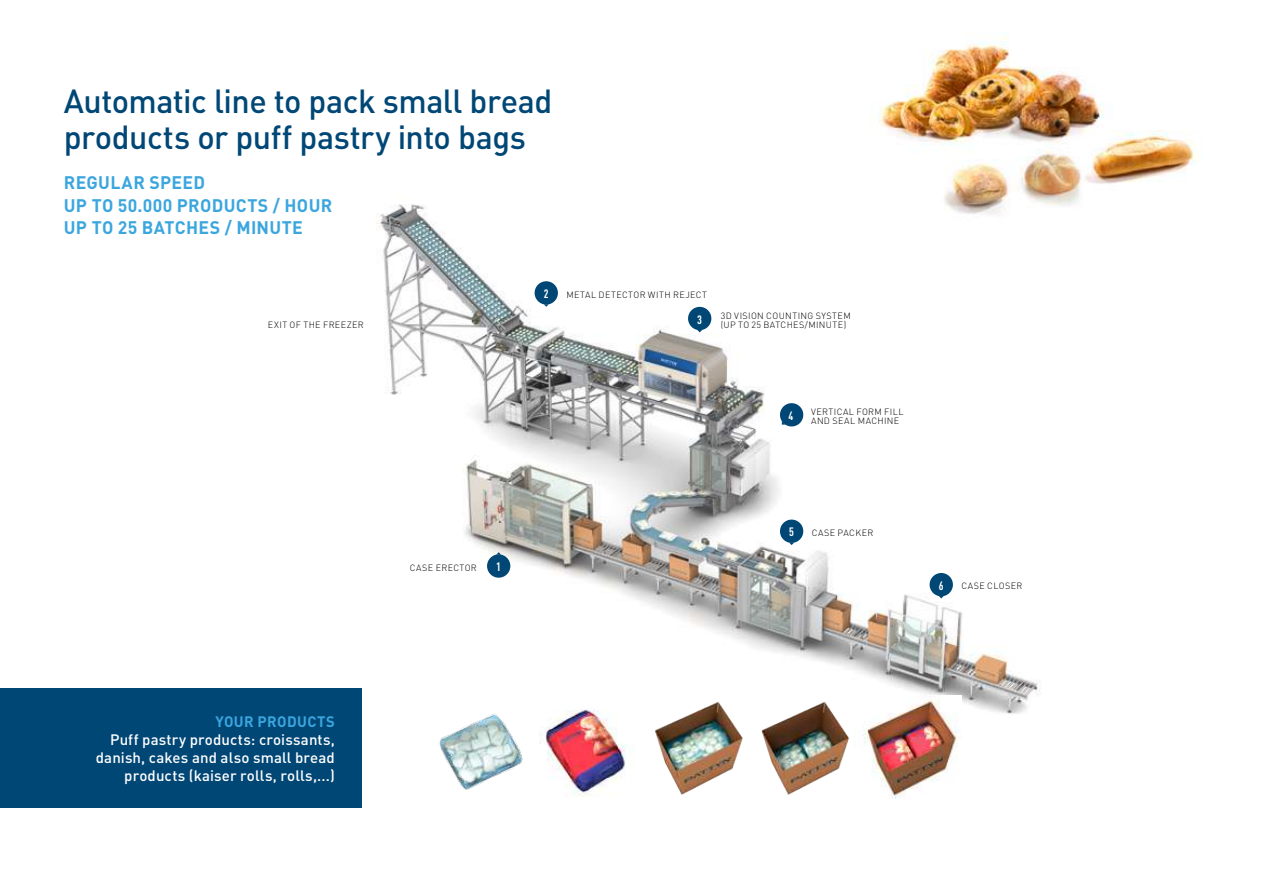
<style>
.page{position:relative;width:1263px;height:893px;background:#fff}
.page>*{position:absolute;margin:0;border:0;box-sizing:border-box;transform-origin:0 0}
.t1{font:500 33px/36px "DIN Pro";letter-spacing:-.015em;color:#004776}
.t2{font:700 18px/22.5px "DIN Pro";letter-spacing:.02em;color:#3ba6de}
.t3{font:500 15px/18px "DIN Pro";letter-spacing:.01em;color:#fff;text-align:right}
.t4{font:700 15px "DIN Pro";letter-spacing:.03em;color:#3ba6de}
.t5{font:700 12px "DIN Cond";color:#fff}
.t6{font:300 9px/9px "DIN Pro";letter-spacing:.04em;color:#000}
</style>
<div class="page">
<img style="left:134px;top:204px;width:907px;height:563px">
<img style="left:429px;top:695px;width:532px;height:104px">
<img style="left:1126px;top:130px;width:71px;height:52px">
<img style="left:854px;top:36px;width:272px;height:190px">
<div style="left:0;top:689px;width:361px;height:119px;background:#004776"></div>
<div style="left:487px;top:554px;width:23px;height:24px;background:#004776;border-radius:50%"></div>
<svg style="left:496px;top:552px;width:5px;height:3px"></svg>
<div style="left:535px;top:281px;width:23px;height:24px;background:#004776;border-radius:50%"></div>
<svg style="left:544px;top:304px;width:5px;height:3px"></svg>
<div style="left:688px;top:307px;width:23px;height:23px;background:#004776;border-radius:50%"></div>
<svg style="left:779px;top:402px;width:25px;height:26px"></svg>
<div style="left:780px;top:520px;width:23px;height:23px;background:#004776;border-radius:50%"></div>
<div style="left:929px;top:573px;width:24px;height:23px;background:#004776;border-radius:50%"></div>
<h1 class="t1" style="left:64px;top:81px;width:490px">Automatic line to pack small bread products or puff pastry into bags</h1>
<h2 class="t2" style="left:64px;top:171px;width:270px">REGULAR SPEED<br>UP TO 50.000 PRODUCTS / HOUR<br>UP TO 25 BATCHES / MINUTE</h2>
<h3 class="t5" style="left:544px;top:286px;width:6px">2</h3>
<p class="t6" style="left:566px;top:290px;width:142px">METAL DETECTOR WITH REJECT</p>
<p class="t6" style="left:268px;top:320px;width:97px">EXIT OF THE FREEZER</p>
<p class="t6" style="left:721px;top:310px;width:131px">3D VISION COUNTING SYSTEM (UP TO 25 BATCHES/MINUTE)</p>
<h3 class="t5" style="left:697px;top:312px;width:6px">3</h3>
<h3 class="t5" style="left:788px;top:408px;width:6px">4</h3>
<p class="t6" style="left:811px;top:406px;width:94px">VERTICAL FORM FILL<br>AND SEAL MACHINE</p>
<p class="t6" style="left:410px;top:563px;width:68px">CASE ERECTOR</p>
<h3 class="t5" style="left:496px;top:559px;width:6px">1</h3>
<h3 class="t5" style="left:789px;top:525px;width:6px">5</h3>
<p class="t6" style="left:812px;top:528px;width:63px">CASE PACKER</p>
<h3 class="t5" style="left:939px;top:578px;width:6px">6</h3>
<p class="t6" style="left:961px;top:581px;width:62px">CASE CLOSER</p>
<h3 class="t4" style="left:215px;top:711px;width:121px">YOUR PRODUCTS</h3>
<h3 class="t3" style="left:96px;top:730px;width:241px">Puff pastry products: croissants, danish, cakes and also small bread products (kaiser rolls, rolls,...)</h3>
</div>
